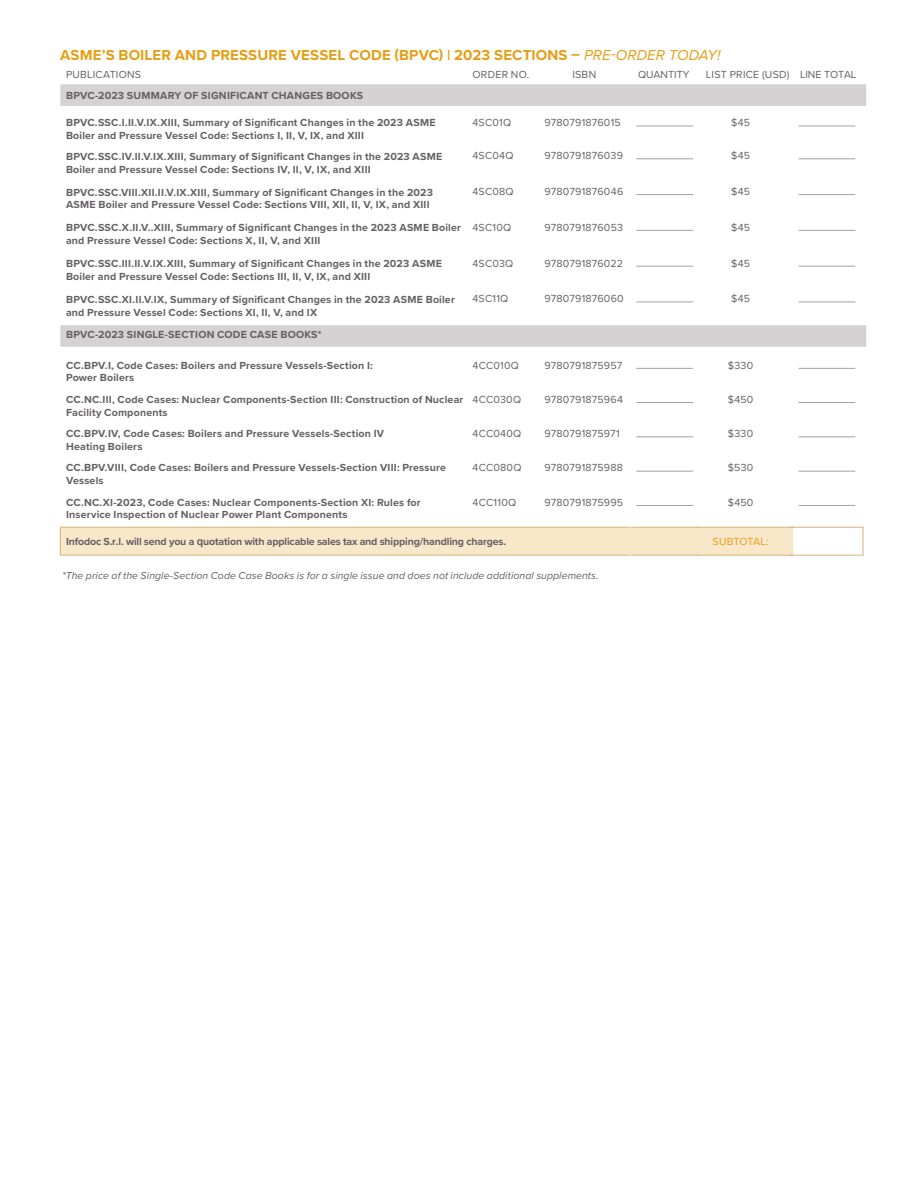
<style>
.page{position:relative;width:918px;height:1188px;background:#fff}
.page>*{position:absolute;margin:0;border:0;box-sizing:border-box;transform-origin:0 0}
.Section_Titles{font:700 15px "Proxima Nova";letter-spacing:.01em;color:#e69e15}
.Table_Copy_-_Form{font:700 10.65px/12.8px "Proxima Nova";letter-spacing:.015em;color:#646064}
.Table_Copy_-_Form-2{font:10.65px "Proxima Nova";letter-spacing:.02em;color:#646064}
.Table_Copy_-_Form-3{font:700 10.65px "Proxima Nova";letter-spacing:-.015em;color:#646164}
.Table_Copy_-_Form-4{font:10.65px "Proxima Nova";letter-spacing:.015em;color:#e69e15}
.Table_Copy_-_Form-5{font:10.65px "Proxima Nova";color:#646064}
.Table_Copy_-_Form-6{font:italic 10.5px "Proxima Nova";letter-spacing:.005em;color:#646064}
.s1{font-weight:400;font-style:italic}
.s2{font-family:"Arial"}
</style>
<div class="page">
<svg style="left:60px;top:84px;width:806px;height:263px"></svg>
<div style="left:60px;top:527px;width:733px;height:28px;background:#f9e7ca"></div>
<hr style="left:467px;top:527px;width:72px;height:1px;background:#d6b278">
<hr style="left:539px;top:527px;width:91px;height:1px;background:#d6b278">
<hr style="left:631px;top:527px;width:67px;height:1px;background:#d6b278">
<hr style="left:697px;top:527px;width:96px;height:1px;background:#d6b278">
<hr style="left:790px;top:527px;width:74px;height:1px;background:#d6b278">
<svg style="left:863px;top:528px;width:1px;height:27px"></svg>
<hr style="left:60px;top:555px;width:407px;height:1px;background:#d6b278">
<hr style="left:467px;top:555px;width:72px;height:1px;background:#d6b278">
<hr style="left:539px;top:555px;width:91px;height:1px;background:#d6b278">
<hr style="left:631px;top:555px;width:67px;height:1px;background:#d6b278">
<hr style="left:697px;top:555px;width:96px;height:1px;background:#d6b278">
<hr style="left:790px;top:555px;width:74px;height:1px;background:#d6b278">
<hr style="left:636px;top:126px;width:57px;height:1px;background:#a39fa2">
<hr style="left:799px;top:126px;width:56px;height:1px;background:#a39fa2">
<hr style="left:636px;top:158px;width:57px;height:1px;background:#a39fa2">
<hr style="left:799px;top:158px;width:56px;height:1px;background:#a39fa2">
<hr style="left:636px;top:194px;width:57px;height:1px;background:#a39fa2">
<hr style="left:799px;top:194px;width:56px;height:1px;background:#a39fa2">
<hr style="left:636px;top:230px;width:57px;height:1px;background:#a39fa2">
<hr style="left:799px;top:230px;width:56px;height:1px;background:#a39fa2">
<hr style="left:636px;top:266px;width:57px;height:1px;background:#a39fa2">
<hr style="left:799px;top:266px;width:56px;height:1px;background:#a39fa2">
<hr style="left:636px;top:302px;width:57px;height:1px;background:#a39fa2">
<hr style="left:799px;top:302px;width:56px;height:1px;background:#a39fa2">
<hr style="left:636px;top:368px;width:57px;height:1px;background:#a39fa2">
<hr style="left:799px;top:368px;width:56px;height:1px;background:#a39fa2">
<hr style="left:636px;top:402px;width:57px;height:1px;background:#a39fa2">
<hr style="left:799px;top:402px;width:56px;height:1px;background:#a39fa2">
<hr style="left:636px;top:436px;width:57px;height:1px;background:#a39fa2">
<hr style="left:799px;top:436px;width:56px;height:1px;background:#a39fa2">
<hr style="left:636px;top:471px;width:57px;height:1px;background:#a39fa2">
<hr style="left:799px;top:471px;width:56px;height:1px;background:#a39fa2">
<hr style="left:636px;top:505px;width:57px;height:1px;background:#a39fa2">
<hr style="left:799px;top:505px;width:56px;height:1px;background:#a39fa2">
<p class="Section_Titles" style="left:60px;top:44px;width:662px">ASME’S BOILER AND PRESSURE VESSEL CODE (BPVC) | 2023 SECTIONS – <span class="s1">PRE-ORDER TODAY!</span></p>
<p class="Table_Copy_-_Form-2" style="left:706px;top:66px;width:152px">LIST PRICE (USD) LINE TOTAL</p>
<p class="Table_Copy_-_Form-2" style="left:66px;top:66px;width:77px">PUBLICATIONS</p>
<p class="Table_Copy_-_Form-2" style="left:473px;top:66px;width:58px">ORDER NO.</p>
<p class="Table_Copy_-_Form-2" style="left:572px;top:66px;width:25px">ISBN</p>
<p class="Table_Copy_-_Form-5" style="left:638px;top:66px;width:53px">QUANTITY</p>
<p class="Table_Copy_-_Form" style="left:66px;top:89px;width:299px">BPVC-2023 SUMMARY OF SIGNIFICANT CHANGES BOOKS</p>
<p class="Table_Copy_-_Form" style="left:66px;top:116px;width:371px">BPVC.SSC.I.II.V.IX.XIII, Summary of Significant Changes in the 2023 ASME<br>Boiler and Pressure Vessel Code: Sections I, II, V, IX, and XIII</p>
<p class="Table_Copy_-_Form-2" style="left:473px;top:115px;width:40px">4SC01Q</p>
<p class="Table_Copy_-_Form-2" style="left:545px;top:115px;width:78px">9780791876015</p>
<p class="Table_Copy_-_Form-2" style="left:731px;top:115px;width:20px">$45</p>
<p class="Table_Copy_-_Form" style="left:66px;top:150px;width:378px">BPVC.SSC.IV.II.V.IX.XIII, Summary of Significant Changes in the 2023 ASME<br>Boiler and Pressure Vessel Code: Sections IV, II, V, IX, and XIII</p>
<p class="Table_Copy_-_Form-2" style="left:473px;top:148px;width:43px">4SC04Q</p>
<p class="Table_Copy_-_Form-2" style="left:545px;top:148px;width:80px">9780791876039</p>
<p class="Table_Copy_-_Form-2" style="left:731px;top:148px;width:20px">$45</p>
<p class="Table_Copy_-_Form" style="left:66px;top:185px;width:368px">BPVC.SSC.VIII.XII.II.V.IX.XIII, Summary of Significant Changes in the 2023<br>ASME Boiler and Pressure Vessel Code: Sections VIII, XII, II, V, IX, and XIII</p>
<p class="Table_Copy_-_Form-2" style="left:473px;top:183px;width:43px">4SC08Q</p>
<p class="Table_Copy_-_Form-2" style="left:545px;top:183px;width:80px">9780791876046</p>
<p class="Table_Copy_-_Form-2" style="left:731px;top:183px;width:20px">$45</p>
<p class="Table_Copy_-_Form" style="left:66px;top:221px;width:397px">BPVC.SSC.X.II.V..XIII, Summary of Significant Changes in the 2023 ASME Boiler and Pressure Vessel Code: Sections X, II, V, and XIII</p>
<p class="Table_Copy_-_Form-2" style="left:473px;top:219px;width:40px">4SC10Q</p>
<p class="Table_Copy_-_Form-2" style="left:545px;top:219px;width:80px">9780791876053</p>
<p class="Table_Copy_-_Form-2" style="left:731px;top:219px;width:20px">$45</p>
<p class="Table_Copy_-_Form" style="left:66px;top:257px;width:377px">BPVC.SSC.III.II.V.IX.XIII, Summary of Significant Changes in the 2023 ASME<br>Boiler and Pressure Vessel Code: Sections III, II, V, IX, and XIII</p>
<p class="Table_Copy_-_Form-2" style="left:473px;top:255px;width:42px">4SC03Q</p>
<p class="Table_Copy_-_Form-2" style="left:545px;top:255px;width:80px">9780791876022</p>
<p class="Table_Copy_-_Form-2" style="left:731px;top:255px;width:20px">$45</p>
<p class="Table_Copy_-_Form" style="left:66px;top:293px;width:390px">BPVC.SSC.XI.II.V.IX, Summary of Significant Changes in the 2023 ASME Boiler and Pressure Vessel Code: Sections XI, II, V, and IX</p>
<p class="Table_Copy_-_Form-2" style="left:473px;top:291px;width:37px">4SC11Q</p>
<p class="Table_Copy_-_Form-2" style="left:545px;top:291px;width:81px">9780791876060</p>
<p class="Table_Copy_-_Form-2" style="left:731px;top:291px;width:20px">$45</p>
<p class="Table_Copy_-_Form" style="left:66px;top:328px;width:257px">BPVC-2023 SINGLE-SECTION CODE CASE BOOKS*</p>
<p class="Table_Copy_-_Form" style="left:66px;top:358px;width:308px">CC.BPV.I, Code Cases: Boilers and Pressure Vessels-Section I:</p>
<p class="Table_Copy_-_Form" style="left:66px;top:371px;width:70px">Power Boilers</p>
<p class="Table_Copy_-_Form-2" style="left:473px;top:357px;width:48px">4CC010Q</p>
<p class="Table_Copy_-_Form-2" style="left:545px;top:357px;width:79px">9780791875957</p>
<p class="Table_Copy_-_Form-2" style="left:728px;top:357px;width:27px">$330</p>
<p class="Table_Copy_-_Form" style="left:66px;top:393px;width:399px">CC.NC.III, Code Cases: Nuclear Components-Section III: Construction of Nuclear<br>Facility Components</p>
<p class="Table_Copy_-_Form-2" style="left:473px;top:391px;width:50px">4CC030Q</p>
<p class="Table_Copy_-_Form-2" style="left:545px;top:391px;width:80px">9780791875964</p>
<p class="Table_Copy_-_Form-2" style="left:728px;top:391px;width:27px">$450</p>
<p class="Table_Copy_-_Form" style="left:66px;top:427px;width:320px">CC.BPV.IV, Code Cases: Boilers and Pressure Vessels-Section IV</p>
<p class="Table_Copy_-_Form" style="left:66px;top:440px;width:78px">Heating Boilers</p>
<p class="Table_Copy_-_Form-2" style="left:473px;top:426px;width:50px">4CC040Q</p>
<p class="Table_Copy_-_Form-2" style="left:545px;top:426px;width:77px">9780791875971</p>
<p class="Table_Copy_-_Form-2" style="left:728px;top:426px;width:27px">$330</p>
<p class="Table_Copy_-_Form" style="left:66px;top:461px;width:381px">CC.BPV.VIII, Code Cases: Boilers and Pressure Vessels-Section VIII: Pressure<br>Vessels</p>
<p class="Table_Copy_-_Form-2" style="left:473px;top:460px;width:51px">4CC080Q</p>
<p class="Table_Copy_-_Form-2" style="left:545px;top:460px;width:80px">9780791875988</p>
<p class="Table_Copy_-_Form-2" style="left:728px;top:460px;width:27px">$530</p>
<p class="Table_Copy_-_Form" style="left:66px;top:496px;width:356px">CC.NC.XI-2023, Code Cases: Nuclear Components-Section XI: Rules for<br>Inservice Inspection of Nuclear Power Plant Components</p>
<p class="Table_Copy_-_Form-2" style="left:473px;top:494px;width:45px">4CC110Q</p>
<p class="Table_Copy_-_Form-2" style="left:545px;top:494px;width:80px">9780791875995</p>
<p class="Table_Copy_-_Form-2" style="left:728px;top:494px;width:27px">$450</p>
<p class="Table_Copy_-_Form-3" style="left:66px;top:534px;width:442px">Infodoc S.r.l. will send you a <span class="s2">q</span>uotation with applicable sales tax and shipping/handling charges.</p>
<p class="Table_Copy_-_Form-4" style="left:713px;top:534px;width:58px">SUBTOTAL:</p>
<p class="Table_Copy_-_Form-6" style="left:62px;top:568px;width:538px">*The price of the Single-Section Code Case Books is for a single issue and does not include additional supplements.</p>
</div>
